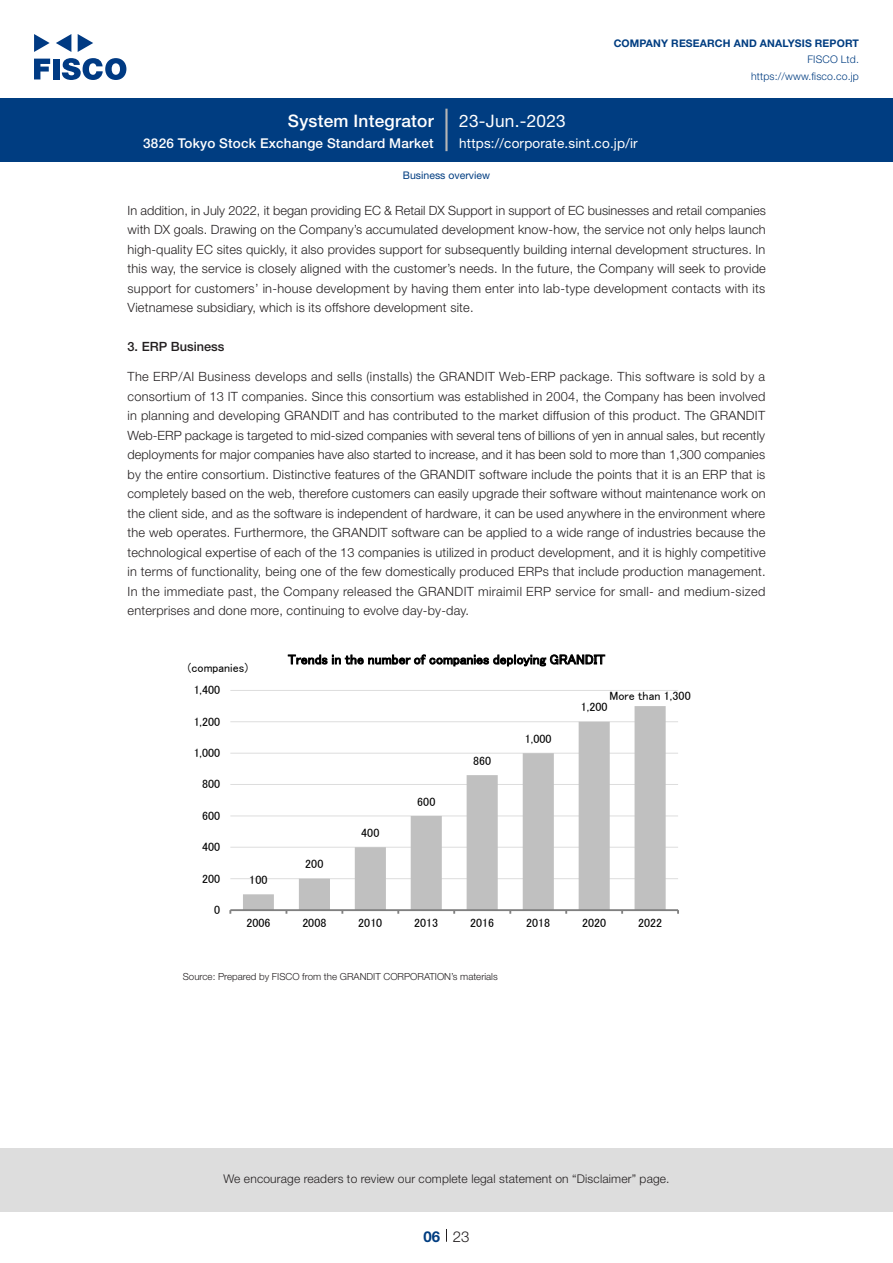
<style>
.page{position:relative;width:893px;height:1263px;background:#fff}
.page>*{position:absolute;margin:0;border:0;box-sizing:border-box;transform-origin:0 0}
.t1{font:500 17.25px "Helvetica Neue LT Std";letter-spacing:.015em;color:#fff}
.t2{font:17.25px "Helvetica Neue LT Std";letter-spacing:.015em;color:#fff}
.t3{font:300 15px "Helvetica Neue LT Std";color:#231f20}
.t4{font:700 15px "Helvetica Neue LT Std";color:#003d81}
.t5{font:13.5px "MS P Gothic";letter-spacing:.01em;color:#000}
.t6{font:500 13.5px "Helvetica Neue LT Std";letter-spacing:.015em;color:#fff}
.t7{font:13.5px "Helvetica Neue LT Std";letter-spacing:.015em;color:#fff}
.t8{font:300 12.75px/19.5px "Helvetica Neue LT Std";letter-spacing:.015em;color:#231f20;text-align:justify}
.t9{font:500 12.75px "Helvetica Neue LT Std";color:#231f20}
.t10{font:12px "MS P Gothic";letter-spacing:.005em;color:#000}
.t11{font:300 12px "Helvetica Neue LT Std";letter-spacing:.015em;color:#231f20}
.t12{font:700 10.5px "Helvetica Neue LT Std";letter-spacing:.015em;color:#003d81}
.t13{font:300 10.5px/16.5px "Helvetica Neue LT Std";letter-spacing:.015em;color:#003d81;text-align:right}
.t14{font:10.5px "Helvetica Neue LT Std";color:#003d81}
.t15{font:300 9.75px "Helvetica Neue LT Std";color:#231f20}
</style>
<div class="page">
<div style="left:0;top:1148px;width:893px;height:64px;background:#ddd"></div>
<svg style="left:34px;top:59px;width:16px;height:20px"></svg>
<div style="left:53px;top:59px;width:6px;height:20px;background:#003a83"></div>
<svg style="left:62px;top:58px;width:64px;height:22px"></svg>
<svg style="left:34px;top:34px;width:16px;height:18px"></svg>
<svg style="left:78px;top:34px;width:15px;height:18px"></svg>
<svg style="left:56px;top:34px;width:15px;height:18px"></svg>
<div style="left:0;top:98px;width:893px;height:64px;background:#003d81"></div>
<hr style="left:445px;top:109px;width:3px;height:42px;background:#b5b5b6">
<svg style="left:446px;top:1229px;width:1px;height:13px"></svg>
<hr style="left:230px;top:878px;width:448px;height:1px;background:#ddd">
<hr style="left:230px;top:847px;width:448px;height:1px;background:#ddd">
<hr style="left:230px;top:815px;width:448px;height:1px;background:#ddd">
<hr style="left:230px;top:784px;width:448px;height:1px;background:#ddd">
<hr style="left:230px;top:753px;width:448px;height:1px;background:#ddd">
<hr style="left:230px;top:721px;width:448px;height:1px;background:#ddd">
<hr style="left:230px;top:690px;width:448px;height:1px;background:#ddd">
<svg style="left:243px;top:706px;width:423px;height:203px"></svg>
<hr style="left:230px;top:909px;width:448px;height:2px;background:#808080">
<h1 class="t1" style="left:288px;top:110px;width:147px">System Integrator</h1>
<p class="t6" style="left:143px;top:135px;width:292px">3826 Tokyo Stock Exchange Standard Market</p>
<h1 class="t2" style="left:459px;top:110px;width:108px">23-Jun.-2023</h1>
<p class="t12" style="left:614px;top:37px;width:247px">COMPANY RESEARCH AND ANALYSIS REPORT</p>
<p class="t13" style="left:751px;top:51px;width:109px">FISCO Ltd. https://www.fisco.co j p.</p>
<p class="t7" style="left:459px;top:135px;width:180px">https://corporate.sint. c o j p. i r/</p>
<p class="t14" style="left:403px;top:169px;width:89px">Business overview</p>
<p class="t8" style="left:128px;top:200px;width:640px">In addition in, July 2022, it began providing EC &amp; Retail DX Support in support of EC businesses and retail companies with DX goals. Drawing on the Company s’ accumulated development know-how, the service not only helps launch high-quality EC sites quickly it, also provides support for subsequently building internal development structures In. this way, the service is closely aligned with the customer s’ needs In. the future, the Company will seek to provide support for customers’ in-house development by having them enter into lab-type development contacts with its Vietnamese subsidiary, which is its offshore development site.</p>
<p class="t9" style="left:128px;top:339px;width:98px">3. ERP Business</p>
<p class="t8" style="left:128px;top:367px;width:640px">The ERP/AI Business develops and sells (installs) the GRANDIT Web-ERP package. This software is sold by a consortium of 13 IT companies. Since this consortium was established in 2004, the Company has been involved in planning and developing GRANDIT and has contributed to the market diffusion of this product. The GRANDIT Web-ERP package is targeted to mid-sized companies with several tens of billions of yen in annual sales, but recently deployments for major companies have also started to increase, and it has been sold to more than 1,300 companies by the entire consortium. Distinctive features of the GRANDIT software include the points that isit an ERP that is completely based on the web, therefore customers can easily upgrade their software without maintenance work on the client side, and as the software is independent of hardware it, can be used anywhere in the environment where the web operates. Furthermore, the GRANDIT software can be applied to a wide range of industries because the technological expertise of each of the 13 companies is utilized in product development, and isit highly competitive in terms of functionality, being one of the few domestically produced ERPs that include production management.<br>In the immediate past, the Company released the GRANDIT miraimil ERP service for small- and medium-sized enterprises and done more, continuing to evolve day-by-day.</p>
<p class="t10" style="left:188px;top:661px;width:62px">(companies)</p>
<p class="t10" style="left:194px;top:684px;width:28px">1,400</p>
<p class="t10" style="left:194px;top:715px;width:28px">1,200</p>
<p class="t10" style="left:194px;top:747px;width:28px">1,000</p>
<p class="t10" style="left:202px;top:778px;width:20px">800</p>
<p class="t10" style="left:202px;top:809px;width:20px">600</p>
<p class="t10" style="left:202px;top:841px;width:20px">400</p>
<p class="t10" style="left:202px;top:872px;width:20px">200</p>
<p class="t10" style="left:214px;top:904px;width:8px">0</p>
<p class="t10" style="left:249px;top:874px;width:20px">100</p>
<p class="t10" style="left:246px;top:917px;width:26px">2006</p>
<p class="t5" style="left:288px;top:652px;width:319px">Trends in the number of companies deploying GRANDIT</p>
<p class="t10" style="left:305px;top:858px;width:20px">200</p>
<p class="t10" style="left:302px;top:917px;width:26px">2008</p>
<p class="t10" style="left:361px;top:827px;width:20px">400</p>
<p class="t10" style="left:358px;top:917px;width:26px">2010</p>
<p class="t10" style="left:417px;top:795px;width:20px">600</p>
<p class="t10" style="left:414px;top:917px;width:26px">2013</p>
<p class="t10" style="left:473px;top:754px;width:20px">860</p>
<p class="t10" style="left:525px;top:732px;width:28px">1,000</p>
<p class="t10" style="left:609px;top:690px;width:83px">More than 1,300</p>
<p class="t10" style="left:581px;top:701px;width:28px">1,200</p>
<p class="t10" style="left:470px;top:917px;width:26px">2016</p>
<p class="t10" style="left:526px;top:917px;width:26px">2018</p>
<p class="t10" style="left:582px;top:917px;width:26px">2020</p>
<p class="t10" style="left:638px;top:917px;width:26px">2022</p>
<p class="t15" style="left:183px;top:971px;width:316px">Source: Prepared by FISCO from the GRANDIT CORPORATION s’ materials</p>
<p class="t11" style="left:223px;top:1171px;width:448px">We encourage readers to review our complete legal statement on “Disclaimer” page.</p>
<p class="t4" style="left:423px;top:1227px;width:18px">06</p>
<p class="t3" style="left:453px;top:1227px;width:18px">23</p>
</div>
